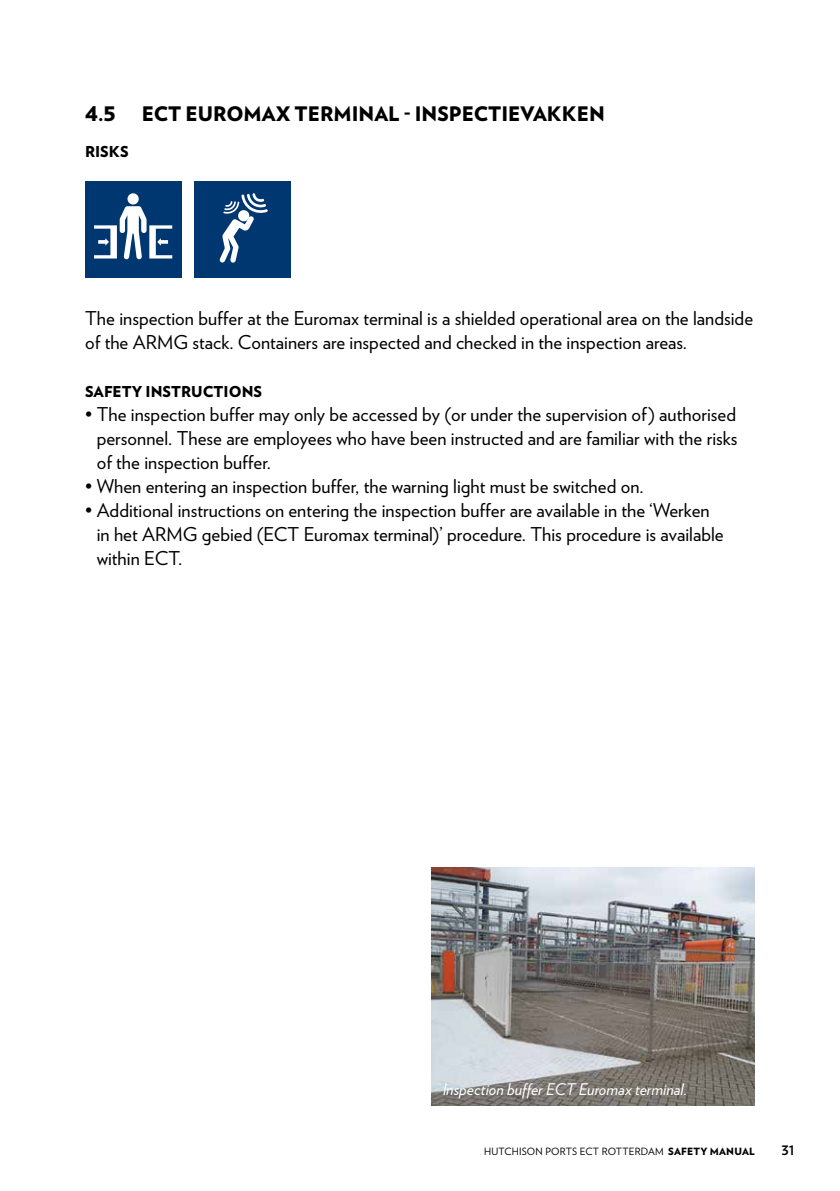
<style>
.page{position:relative;width:840px;height:1191px;background:#fff}
.page>*{position:absolute;margin:0;border:0;box-sizing:border-box;transform-origin:0 0}
.t1{font:900 20px "Verlag";color:#000}
.t2{font:19px/24px "Verlag";color:#000}
.t3{font:italic 16px "Verlag";color:#fff}
.t4{font:900 15px "Verlag";color:#000}
.t5{font:700 13px "Verlag";color:#000}
.t6{font:10px "Verlag";letter-spacing:.02em;color:#000}
.s1{font-weight:900}
</style>
<div class="page">
<img style="left:431px;top:867px;width:323px;height:239px">
<div style="left:85px;top:181px;width:96px;height:96px;background:#003770"></div>
<div style="left:127px;top:193px;width:12px;height:11px;background:#fff;border-radius:50%"></div>
<svg style="left:94px;top:206px;width:78px;height:53px"></svg>
<div style="left:194px;top:181px;width:96px;height:96px;background:#003770"></div>
<svg style="left:219px;top:193px;width:48px;height:70px"></svg>
<p class="t1" style="left:85px;top:97px;width:32px">4.5</p>
<p class="t1" style="left:142px;top:97px;width:464px">ECT EUROMAX TERMINAL - INSPECTIEVAKKEN</p>
<p class="t4" style="left:85px;top:139px;width:45px">RISKS</p>
<p class="t2" style="left:85px;top:305px;width:669px">The inspection buffer at the Euromax terminal is a shielded operational area on the landside of the ARMG stack. Containers are inspected and checked in the inspection areas.</p>
<p class="t4" style="left:85px;top:379px;width:178px">SAFETY INSTRUCTIONS</p>
<p class="t2" style="left:97px;top:401px;width:642px;text-align:justify;text-indent:-12px">• The inspection buffer may only be accessed by (or under the supervision of) authorised personnel. These are employees who have been instructed and are familiar with the risks of the inspection buffer.</p>
<p class="t2" style="left:85px;top:473px;width:559px">• When entering an inspection buffer, the warning light must be switched on.</p>
<p class="t2" style="left:97px;top:497px;width:628px;text-indent:-12px">• Additional instructions on entering the inspection buffer are available in the ‘Werken in het ARMG gebied (ECT Euromax terminal)’ procedure. This procedure is available within ECT.</p>
<p class="t3" style="left:442px;top:1076px;width:246px">Inspection buffer ECT Euromax terminal.</p>
<p class="t6" style="left:484px;top:1143px;width:272px">HUTCHISON PORTS ECT ROTTERDAM <span class="s1">SAFETY MANUAL</span></p>
<p class="t5" style="left:781px;top:1139px;width:15px">31</p>
</div>
